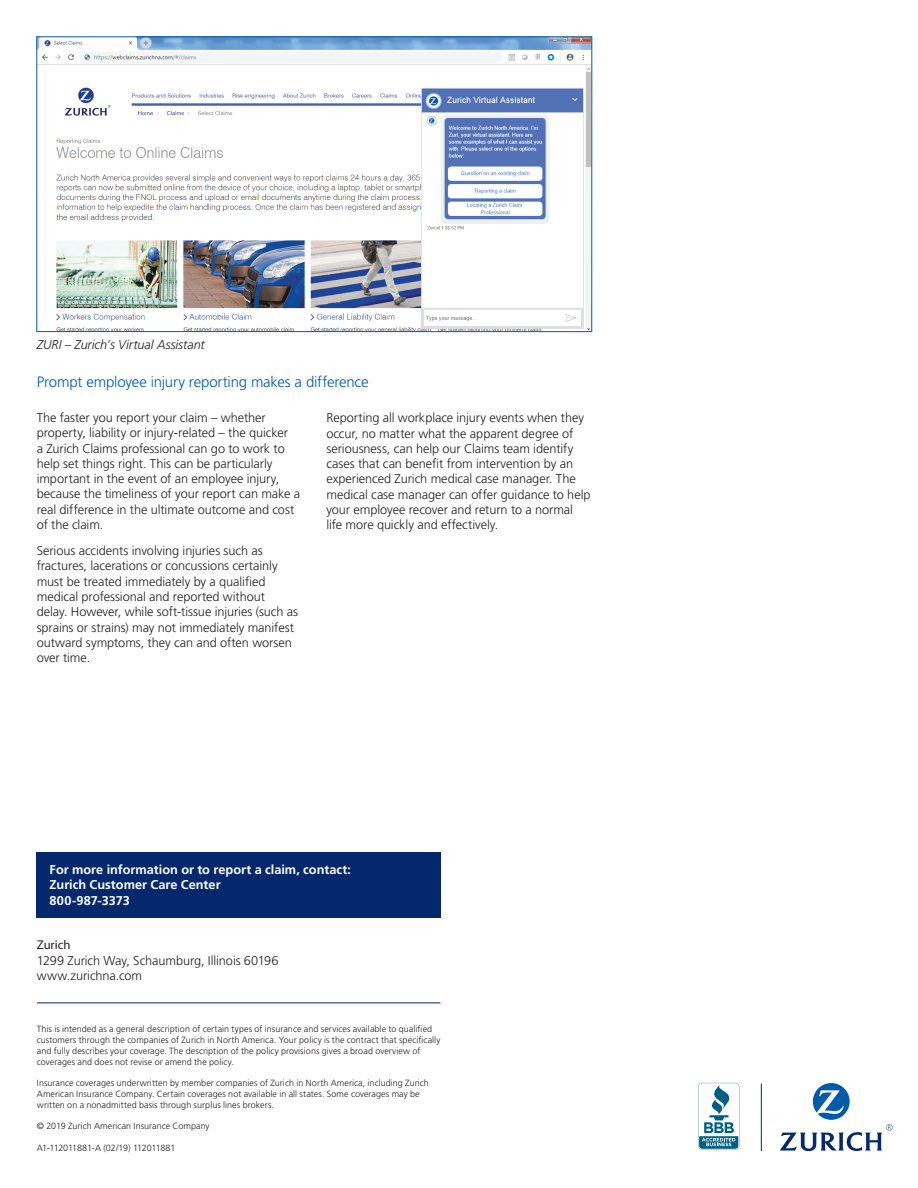
<style>
.page{position:relative;width:918px;height:1188px;background:#fff}
.page>*{position:absolute;margin:0;border:0;box-sizing:border-box;transform-origin:0 0}
.Heading_2{font:300 15px "Frutiger LT Std";letter-spacing:-.01em;color:#015aaa}
.t1{font:300 12.75px/15.3px "Frutiger LT Std";letter-spacing:-.005em;color:#231f20}
.t2{font:700 12.75px "Frutiger LT Std";color:#fff}
.Bullet{font:italic 300 12.75px "Frutiger LT Std";letter-spacing:-.005em;color:#231f20}
.t3{font:300 9px/10.8px "Frutiger LT Std";letter-spacing:.005em;color:#231f20}
.t4{font:300 9px "Frutiger LT Std";letter-spacing:-.035em;color:#231f20}
.t5{font:700 2.7px "Gotham";color:#015f84}
.s1{font-family:"Myriad Pro";font-weight:400}
</style>
<div class="page">
<svg style="left:780px;top:1083px;width:113px;height:68px"></svg>
<svg style="left:698px;top:1083px;width:41px;height:67px"></svg>
<hr style="left:761px;top:1084px;width:1px;height:67px;background:#04286b">
<hr style="left:37px;top:1002px;width:403px;height:1px;background:#04286b">
<div style="left:37px;top:852px;width:404px;height:65px;background:#04286b"></div>
<img style="left:37px;top:37px;width:555px;height:295px">
<p class="Bullet" style="left:37px;top:337px;width:170px">ZURI – Zurich’s Virtual Assistant</p>
<p class="Heading_2" style="left:37px;top:373px;width:333px">Prompt employee injury reporting makes a difference</p>
<p class="t1" style="left:37px;top:410px;width:265px">The faster you report your claim – whether property, liability or injury-related – the quicker<br>a Zurich Claims professional can go to work to help set things right. This can be particularly important in the event of an employee injury, because the timeliness of your report can make a real difference in the ultimate outcome and cost of the claim.</p>
<p class="t1" style="left:37px;top:543px;width:263px">Serious accidents involving injuries such as fractures, lacerations or concussions certainly must be treated immediately by a qualified medical professional and reported without delay. However, while soft-tissue injuries (such as sprains or strains) may not immediately manifest outward symptoms, they can and often worsen over time.</p>
<p class="t1" style="left:326px;top:410px;width:266px">Reporting all workplace injury events when they occur, no matter what the apparent degree of seriousness, can help our Claims team identify cases that can benefit from intervention by an experienced Zurich medical case manager. The medical case manager can offer guidance to help your employee recover and return to a normal life more quickly and effectively.</p>
<p class="t2" style="left:50px;top:862px;width:303px">For more information or to report a claim, contact:</p>
<p class="t2" style="left:50px;top:877px;width:172px">Zurich Customer Care Center</p>
<p class="t2" style="left:50px;top:893px;width:82px">800-987-3373</p>
<p class="t1" style="left:37px;top:938px;width:243px"><span class="s1">Zurich<br></span>1299 Zurich Way, Schaumburg, Illinois 60196 www.zurichna.com</p>
<p class="t3" style="left:37px;top:1024px;width:405px">This is intended as a general description of certain types of insurance and services available to qualified customers through the companies of Zurich in North America. Your policy is the contract that specifically and fully describes your coverage. The description of the policy provisions gives a broad overview of coverages and does not revise or amend the policy.</p>
<p class="t3" style="left:37px;top:1078px;width:394px">Insurance coverages underwritten by member companies of Zurich in North America, including Zurich<br>American Insurance Company. Certain coverages not available in all states. Some coverages may be written on a nonadmitted basis through surplus lines brokers.</p>
<p class="t3" style="left:37px;top:1121px;width:174px">© 2019 Zurich American Insurance Company</p>
<p class="t4" style="left:37px;top:1143px;width:140px">A1-112011881-A (02/19) 112011881</p>
<p class="t5" style="left:734px;top:1130px;width:3px">®</p>
</div>
